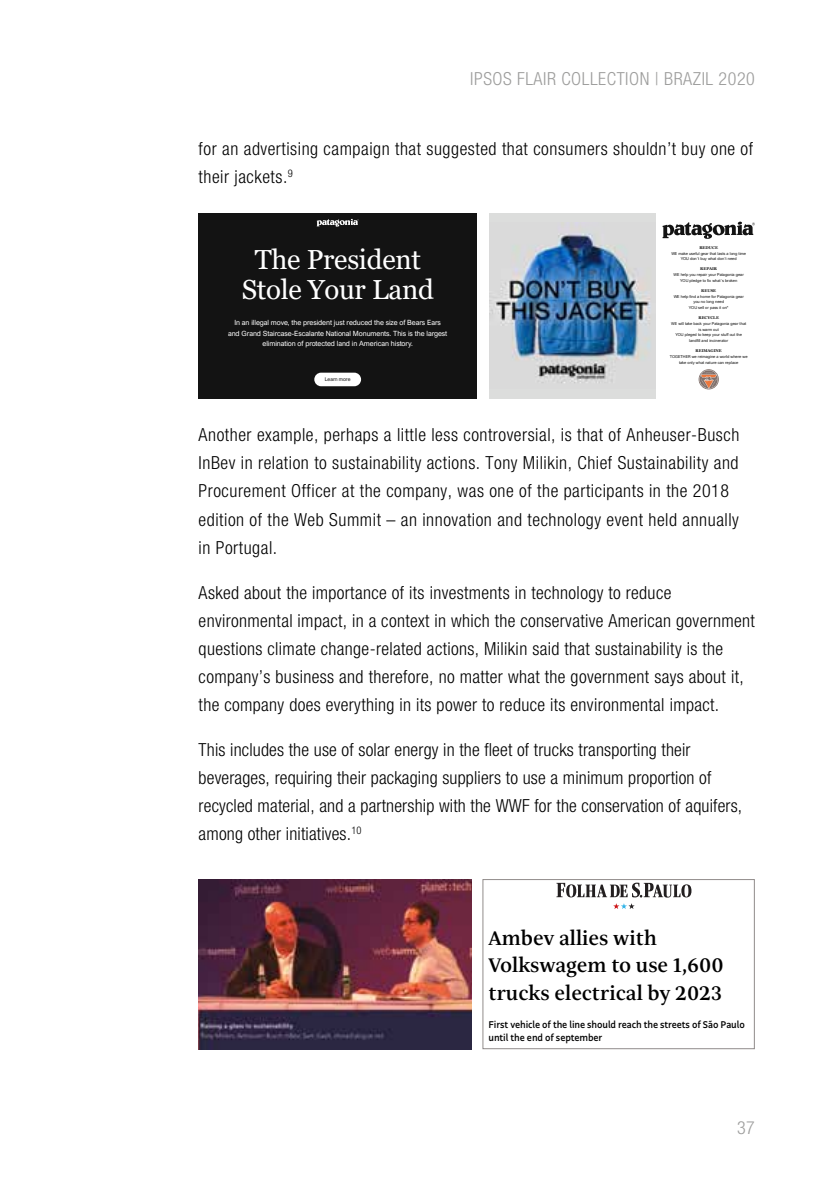
<style>
.page{position:relative;width:840px;height:1191px;background:#fff}
.page>*{position:absolute;margin:0;border:0;box-sizing:border-box;transform-origin:0 0}
.t1{font:27.6px/30.6px "Georgia";letter-spacing:-.01em;color:#fff;text-align:center}
.t2{font:500 21px/27.2px "Folha Texto";color:#000}
.t3{font:300 condensed 18px/28px "Helvetica Neue LT Std";letter-spacing:.02em;color:#000}
.t4{font:300 condensed 18px "Helvetica Neue LT Std";letter-spacing:.03em;color:#9d9d9c}
.t5{font:500 10.4px/12.6px "Folha Grafico";letter-spacing:-.01em;color:#000}
.t6{font:7.2px/10.2px "Arial Nova";letter-spacing:-.01em;color:#fff;text-align:center}
.t7{font:5.2px "Arial Nova";letter-spacing:-.01em;color:#131313}
.t8{font:4px/5.8px "Arial Nova";color:#131313;text-align:center}
.t9{font:700 4px "Georgia";color:#131313}
</style>
<div class="page">
<div style="left:198px;top:213px;width:278px;height:185px;background:#131313"></div>
<svg style="left:316px;top:219px;width:42px;height:8px"></svg>
<div style="left:314px;top:373px;width:47px;height:13px;background:#fff;border-radius:7px"></div>
<div style="left:489px;top:213px;width:166px;height:185px;background:#dcdddc"></div>
<svg style="left:662px;top:222px;width:92px;height:17px"></svg>
<svg style="left:698px;top:369px;width:20px;height:20px"></svg>
<svg style="left:699px;top:370px;width:18px;height:19px"></svg>
<img style="left:489px;top:222px;width:161px;height:161px">
<img style="left:198px;top:879px;width:273px;height:170px">
<svg style="left:556px;top:882px;width:135px;height:15px"></svg>
<svg style="left:613px;top:903px;width:21px;height:6px"></svg>
<div style="left:482px;top:879px;width:272px;height:170px;border:1px solid #918c8b"></div>
<p class="t4" style="left:470px;top:68px;width:286px">IPSOS FLAIR COLLECTION | BRAZIL 2020</p>
<p class="t3" style="left:198px;top:134px;width:555px">for an advertising campaign that suggested that consumers shouldn’t buy one of their jackets.<sup>9</sup></p>
<h1 class="t1" style="left:241px;top:244px;width:194px">The President<br>Stole Your Land</h1>
<p class="t6" style="left:228px;top:318px;width:221px">In an illegal move, the president just reduced the size of Bears Ears and Grand Staircase-Escalante National Monuments. This is the largest elimination of protected land in American history.</p>
<p class="t7" style="left:325px;top:376px;width:27px">Learn more</p>
<p class="t9" style="left:699px;top:245px;width:20px">REDUCE</p>
<p class="t8" style="left:671px;top:250px;width:76px">WE make useful gear that lasts a long time<br>YOU don´t buy what don´t need</p>
<p class="t9" style="left:699px;top:266px;width:18px">REPAIR</p>
<p class="t8" style="left:673px;top:272px;width:72px">WE help you repair your Patagonia gear<br>YOU pledge to fix what´s broken</p>
<p class="t9" style="left:700px;top:288px;width:16px">REUSE</p>
<p class="t8" style="left:673px;top:293px;width:72px">WE help find a home for Patagonia gear you no long need<br>YOU sell or pass it on*</p>
<p class="t9" style="left:698px;top:315px;width:22px">RECYCLE</p>
<p class="t8" style="left:670px;top:320px;width:76px">WE will take back your Patagonia gear that is warm out<br>YOU pleged to keep your stuff out the landfill and incinerator</p>
<p class="t9" style="left:695px;top:348px;width:28px">REIMAGINE</p>
<p class="t8" style="left:669px;top:353px;width:79px">TOGETHER we reimagine a world where we take only what nature can replace</p>
<p class="t3" style="left:198px;top:421px;width:542px">Another example, perhaps a little less controversial, is that of Anheuser-Busch InBev in relation to sustainability actions. Tony Milikin, Chief Sustainability and Procurement Officer at the company, was one of the participants in the 2018 edition of the Web Summit – an innovation and technology event held annually in Portugal.</p>
<p class="t3" style="left:198px;top:578px;width:557px">Asked about the importance of its investments in technology to reduce environmental impact, in a context in which the conservative American government questions climate change-related actions, Milikin said that sustainability is the company’s business and therefore, no matter what the government says about it, the company does everything in its power to reduce its environmental impact.</p>
<p class="t3" style="left:198px;top:735px;width:545px">This includes the use of solar energy in the fleet of trucks transporting their beverages, requiring their packaging suppliers to use a minimum proportion of recycled material, and a partnership with the WWF for the conservation of aquifers, among other initiatives.<sup>10</sup></p>
<p class="t2" style="left:488px;top:924px;width:236px">Ambev allies with<br>Volkswagem to use 1,600 trucks electrical by 2023</p>
<p class="t5" style="left:488px;top:1018px;width:257px">First vehicle of the line should reach the streets of São Paulo until the end of september</p>
<p class="t4" style="left:736px;top:1117px;width:19px">37</p>
</div>
